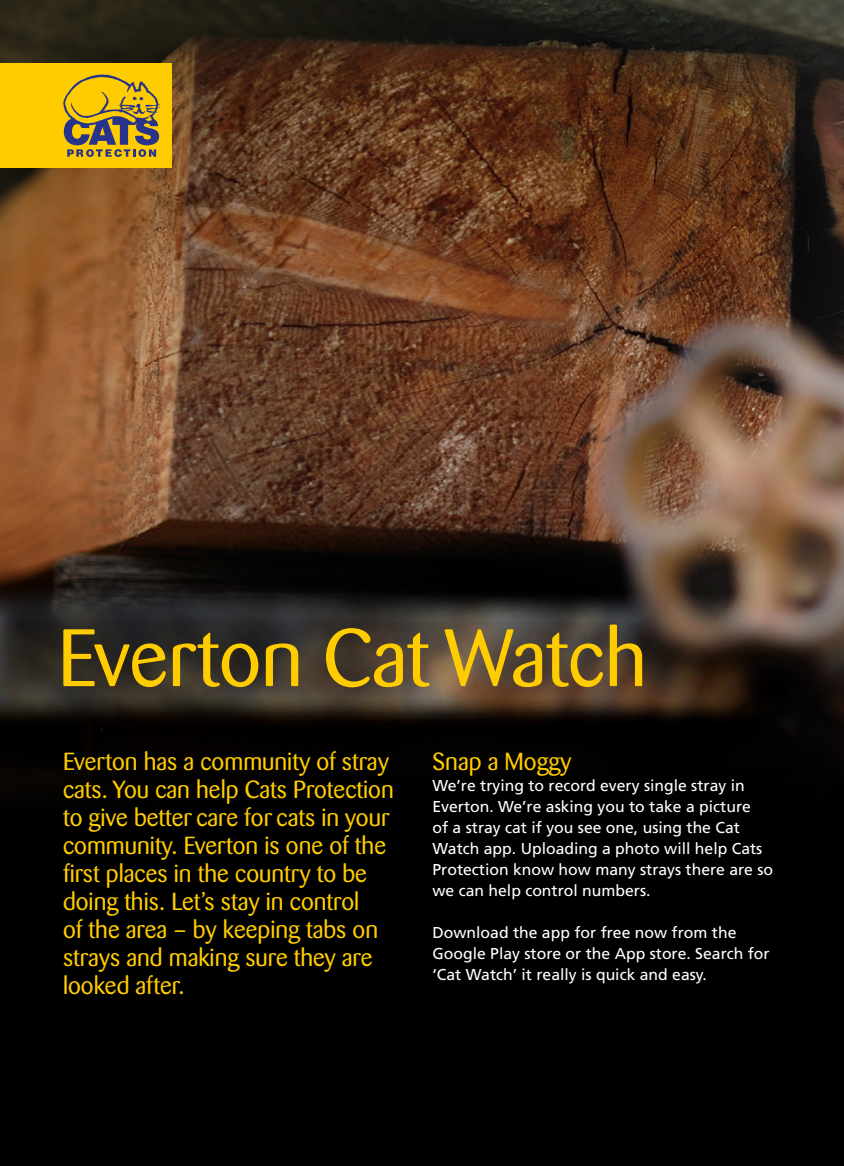
<style>
.page{position:relative;width:844px;height:1166px;background:#fff}
.page>*{position:absolute;margin:0;border:0;box-sizing:border-box;transform-origin:0 0}
.t1{font:80.5px "Barmeno BQ";color:#fc0}
.t2{font:24.5px/28px "Barmeno BQ";color:#fc0}
.t3{font:15.75px/21px "Frutiger";color:#fff}
</style>
<div class="page">
<img style="left:0;top:0;width:843px;height:1166px">
<div style="left:0;top:63px;width:171px;height:105px;background:#fc0"></div>
<svg style="left:63px;top:75px;width:97px;height:82px"></svg>
<h1 class="t1" style="left:58px;top:612px;width:590px">Everton Cat Watch</h1>
<p class="t2" style="left:63px;top:748px;width:332px">Everton has a community of stray cats. You can help Cats Protection to give better care for cats in your community. Everton is one of the first places in the country to be doing this. Let’s stay in control<br>of the area – by keeping tabs on strays and making sure they are looked after.</p>
<h2 class="t2" style="left:432px;top:748px;width:140px">Snap a Moggy</h2>
<p class="t3" style="left:432px;top:775px;width:342px">We’re trying to record every single stray in Everton. We’re asking you to take a picture<br>of a stray cat if you see one, using the Cat Watch app. Uploading a photo will help Cats Protection know how many strays there are so we can help control numbers.</p>
<p class="t3" style="left:432px;top:922px;width:338px">Download the app for free now from the<br>Google Play store or the App store. Search for ‘Cat Watch’ it really is quick and easy.</p>
</div>
